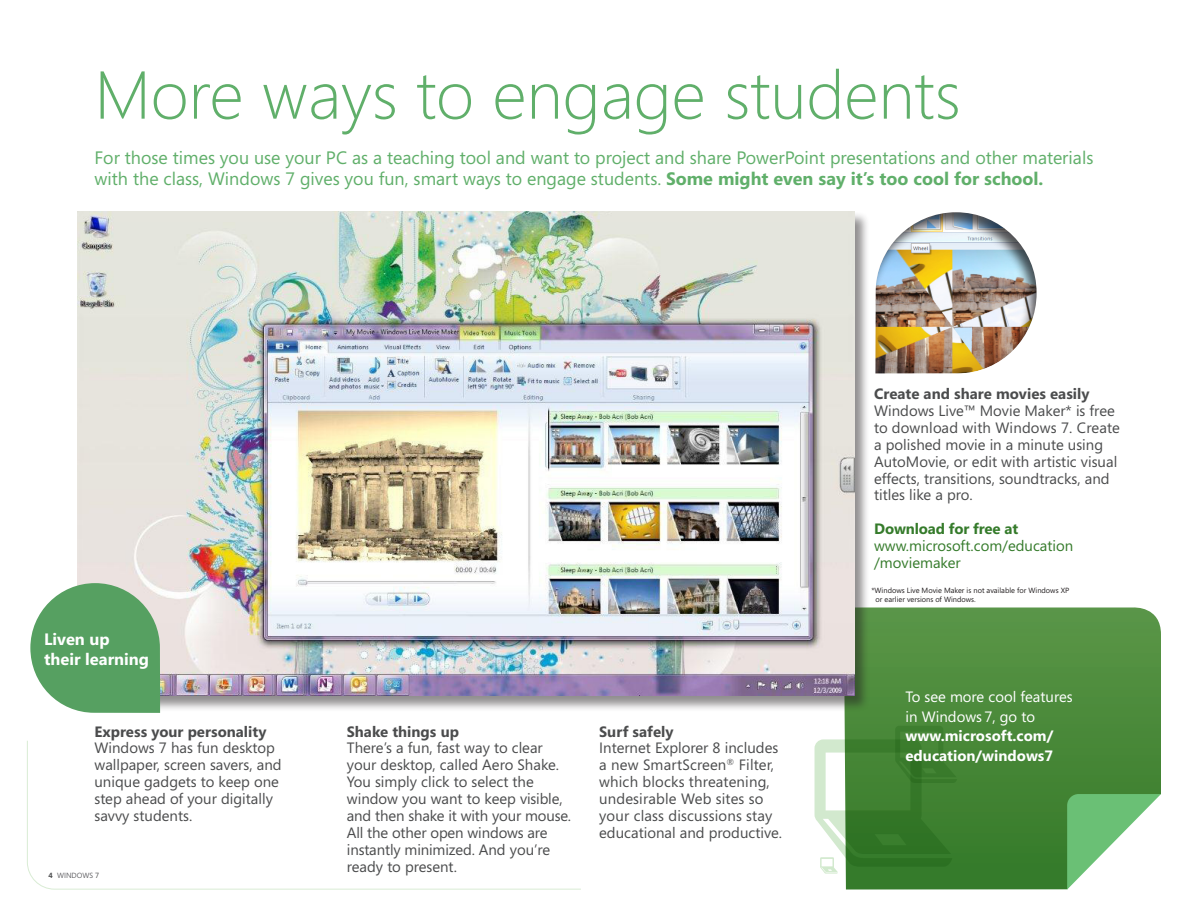
<style>
.page{position:relative;width:1188px;height:918px;background:#fff}
.page>*{position:absolute;margin:0;border:0;box-sizing:border-box;transform-origin:0 0}
.t1{font:300 67.5px "Segoe";color:#60af6a}
.t2{font:18px "Segoe";color:#60af6a}
.t3{font:700 16.5px "Segoe";color:#fff}
.t4{font:15px/16.8px "Segoe";color:#4b4c4d}
.t5{font:700 15px "Segoe";color:#4b4c4d}
.t6{font:15px "Segoe";color:#357b2b}
.t7{font:15px "Segoe";color:#fff}
.t8{font:700 15px/19.5px "Segoe";color:#fff}
.t9{font:700 15px "Segoe";letter-spacing:-.01em;color:#357b2b}
.t10{font:7.5px "Segoe";color:#231f20}
.t11{font:7.5px "Segoe";color:#636366}
.s1{font-weight:700}
.s2{font-weight:700;color:#4b4c4d}
.s3{color:#4b4c4d}
</style>
<div class="page">
<svg style="left:844px;top:607px;width:317px;height:283px;background:#4c8b3c"></svg>
<div style="left:77px;top:212px;width:793px;height:500px;background:#231f20;opacity:.5"></div>
<img style="left:78px;top:212px;width:776px;height:484px">
<svg style="left:27px;top:741px;width:554px;height:149px"></svg>
<svg style="left:996px;top:741px;width:14px;height:11px"></svg>
<svg style="left:1050px;top:781px;width:111px;height:109px"></svg>
<svg style="left:815px;top:726px;width:142px;height:148px;background:#609655"></svg>
<div style="left:875px;top:211px;width:163px;height:163px;background:#231f20;opacity:.75"></div>
<svg style="left:30px;top:583px;width:130px;height:130px;background:#71ae79"></svg>
<p class="t1" style="left:94px;top:56px;width:868px">More ways to engage students</p>
<p class="t2" style="left:94px;top:147px;width:1000px">For those times you use your PC as a teaching tool and want to project and share PowerPoint presentations and other materials</p>
<p class="t2" style="left:94px;top:168px;width:951px">with the class, Windows 7 gives you fun, smart ways to engage students. <span class="s1">Some might even say it’s too cool for school.</span></p>
<p class="t5" style="left:874px;top:385px;width:217px">Create and share movies easily</p>
<p class="t4" style="left:874px;top:402px;width:247px">Windows Live™ Movie Maker* is free to download with Windows 7. Create a polished movie in a minute using AutoMovie, or edit with artistic visual effects, transitions, soundtracks, and titles like a pro.</p>
<p class="t9" style="left:874px;top:520px;width:146px">Download for free at</p>
<p class="t6" style="left:874px;top:537px;width:201px">www.microsoft.com/education</p>
<p class="t6" style="left:874px;top:554px;width:88px">/moviemaker</p>
<p class="t3" style="left:44px;top:630px;width:67px">Liven up</p>
<p class="t3" style="left:44px;top:649px;width:107px">their learning</p>
<p class="t5" style="left:94px;top:723px;width:173px">Express your personality</p>
<p class="t4" style="left:94px;top:740px;width:182px">Windows 7 has fun desktop</p>
<p class="t4" style="left:94px;top:757px;width:189px">wallpaper, screen savers, and unique gadgets to keep one</p>
<p class="t4" style="left:94px;top:790px;width:180px">step ahead of your digitally</p>
<p class="t4" style="left:94px;top:807px;width:99px">savvy students.</p>
<p class="t11" style="left:49px;top:871px;width:52px"><span class="s2">4</span> Win dows <span class="s3">7</span></p>
<p class="t5" style="left:347px;top:723px;width:114px">Shake things up</p>
<p class="t4" style="left:347px;top:740px;width:226px">There’s a fun, fast way to clear your desktop, called Aero Shake.<br>You simply click to select the window you want to keep visible, and then shake it with your mouse.<br>All the other open windows are instantly minimized. And you’re ready to present.</p>
<p class="t5" style="left:599px;top:723px;width:76px">Surf safely</p>
<p class="t4" style="left:599px;top:740px;width:181px">I nternet Explorer 8 includes</p>
<p class="t4" style="left:599px;top:757px;width:176px">a new SmartScreen<sup>®</sup> Filter,</p>
<p class="t4" style="left:599px;top:774px;width:172px">which blocks threatening,</p>
<p class="t4" style="left:599px;top:790px;width:166px">undesirable Web sites so</p>
<p class="t4" style="left:599px;top:807px;width:175px">your class discussions stay</p>
<p class="t4" style="left:599px;top:824px;width:184px">educational and productive.</p>
<p class="t10" style="left:872px;top:586px;width:199px">*Windows Live Movie Maker is not available for Windows XP</p>
<p class="t10" style="left:876px;top:595px;width:102px">or earlier versions of Windows.</p>
<p class="t7" style="left:906px;top:688px;width:169px">To see more cool features</p>
<p class="t7" style="left:906px;top:708px;width:131px">in Windows 7, go to</p>
<p class="t8" style="left:906px;top:726px;width:149px">www.microsoft.com/ education/windows7</p>
</div>
